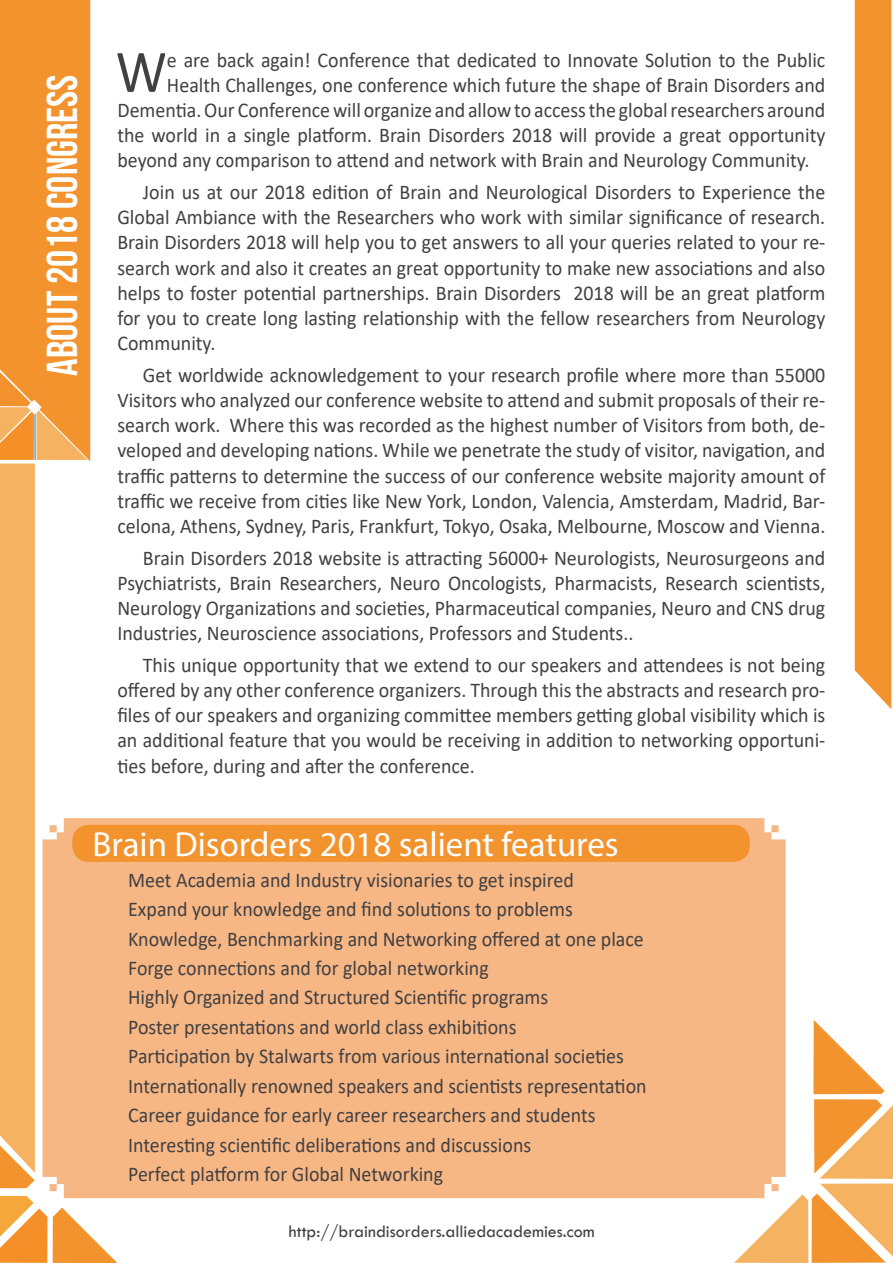
<style>
.page{position:relative;width:893px;height:1263px;background:#fff}
.page>*{position:absolute;margin:0;border:0;box-sizing:border-box;transform-origin:0 0}
.t1{font:60.75px "Calibri";color:#414042;scale:.95 1}
.t2{font:43.2px "Bebas Neue";color:#fff}
.t3{font:34.95px "Myriad Pro";color:#fff}
.t4{font:21px/25.2px "Calibri";color:#414042;text-align:justify;scale:.95 1}
.t5{font:18px "Tw Cen";color:#414042}
</style>
<div class="page">
<div style="left:855px;top:0;width:36px;height:709px;background:#f3932e"></div>
<svg style="left:734px;top:1020px;width:159px;height:243px"></svg>
<div style="left:49px;top:818px;width:737px;height:380px;background:#f7b785"></div>
<div style="left:72px;top:825px;width:678px;height:37px;background:#f3932e;border-radius:16px"></div>
<svg style="left:53px;top:1207px;width:64px;height:56px"></svg>
<svg style="left:0;top:1196px;width:47px;height:67px"></svg>
<svg style="left:0;top:0;width:98px;height:1188px"></svg>
<h2 class="t2" style="left:38px;top:376px;width:303px;rotate:-90deg">About 2018 Congress</h2>
<h1 class="t1" style="left:116px;top:29px;width:56px">W</h1>
<p class="t4" style="left:167px;top:46px;width:694px">e are back again! Conference that dedicated to Innovate Solution to the Public</p>
<p class="t4" style="left:167px;top:72px;width:694px">Health Challenges, one conference which future the shape of Brain Disorders and</p>
<p class="t4" style="left:117px;top:97px;width:747px">Dementia. Our Conference will organize and allow to access the global researchers around</p>
<p class="t4" style="left:117px;top:122px;width:747px">the world in a single platform. Brain Disorders 2018 will provide a great opportunity</p>
<p class="t4" style="left:117px;top:147px;width:730px">beyond any comparison to attend and network with Brain and Neurology Community.</p>
<p class="t4" style="left:117px;top:179px;width:747px;text-indent:26px">Join us at our 2018 edition of Brain and Neurological Disorders to Experience the Global Ambiance with the Researchers who work with similar significance of research.<br>Brain Disorders 2018 will help you to get answers to all your queries related to your re&shy;search work and also it creates an great opportunity to make new associations and also helps to foster potential partnerships. Brain Disorders 2018 will be an great platform for you to create long lasting relationship with the fellow researchers from Neurology Community.</p>
<p class="t4" style="left:117px;top:362px;width:747px;text-indent:26px">Get worldwide acknowledgement to your research profile where more than 55000<br>Visitors who analyzed our conference website to attend and submit proposals of their re&shy;search work. Where this was recorded as the highest number of Visitors from both, de&shy;veloped and developing nations. While we penetrate the study of visitor, navigation, and traffic patterns to determine the success of our conference website majority amount of traffic we receive from cities like New York, London, Valencia, Amsterdam, Madrid, Bar&shy;celona, Athens, Sydney, Paris, Frankfurt, Tokyo, Osaka, Melbourne, Moscow and Vienna.</p>
<p class="t4" style="left:117px;top:544px;width:747px;text-indent:26px">Brain Disorders 2018 website is attracting 56000+ Neurologists, Neurosurgeons and Psychiatrists, Brain Researchers, Neuro Oncologists, Pharmacists, Research scientists, Neurology Organizations and societies, Pharmaceutical companies, Neuro and CNS drug Industries, Neuroscience associations, Professors and Students..</p>
<p class="t4" style="left:117px;top:652px;width:747px;text-indent:26px">This unique opportunity that we extend to our speakers and attendees is not being offered by any other conference organizers. Through this the abstracts and research pro&shy;files of our speakers and organizing committee members getting global visibility which is an additional feature that you would be receiving in addition to networking opportuni&shy;ties before, during and after the conference.</p>
<h3 class="t3" style="left:93px;top:823px;width:528px">Brain Disorders 2018 salient features</h3>
<p class="t4" style="left:128px;top:864px;width:547px;line-height:29.4px;text-align:left">Meet Academia and Industry visionaries to get inspired<br>Expand your knowledge and find solutions to problems Knowledge, Benchmarking and Networking offered at one place Forge connections and for global networking<br>Highly Organized and Structured Scientific programs<br>Poster presentations and world class exhibitions<br>Participation by Stalwarts from various international societies Internationally renowned speakers and scientists representation Career guidance for early career researchers and students Interesting scientific deliberations and discussions<br>Perfect platform for Global Networking</p>
<p class="t5" style="left:289px;top:1221px;width:307px">http://braindisorders.alliedacademies.com</p>
</div>
